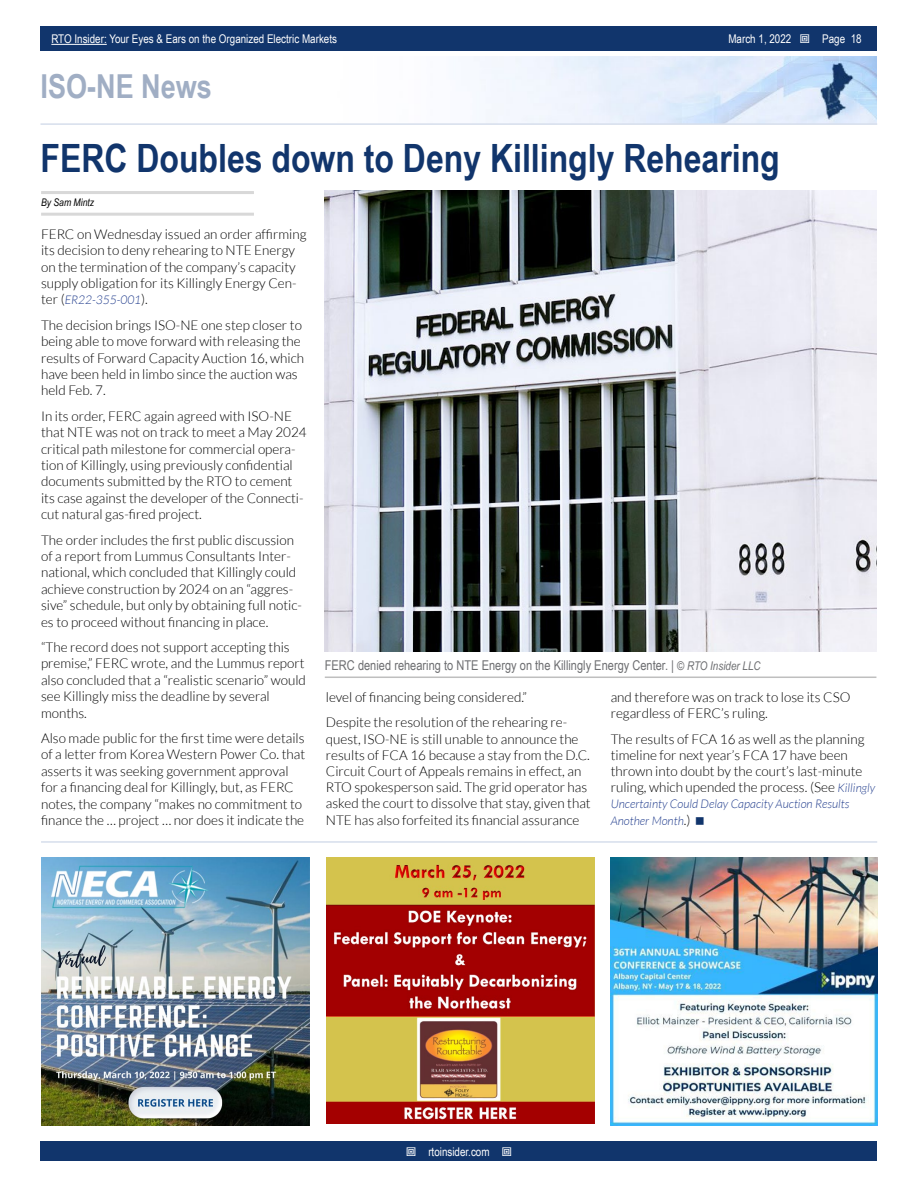
<style>
.page{position:relative;width:918px;height:1188px;background:#fff}
.page>*{position:absolute;margin:0;border:0;box-sizing:border-box;transform-origin:0 0}
.t1{font:700 39px "Arial Narrow";color:#11356c}
.t2{font:700 33px "Arial Narrow";color:#a0aec4}
.t3{font:300 13.5px/16.4px "Lato";color:#000}
.t4{font:13.5px "Arial Narrow";color:#6d6e71}
.t5{font:12px "Arial Narrow";color:#fff}
.t6{font:italic 300 12px/16.2px "Lato";color:#25408f}
.t7{font:italic 10.5px "Arial Narrow";color:#000}
.s1{font-style:normal;font-size:13.5px;color:#000}
.s2{font-style:italic;font-size:12px}
.s3{font-style:italic;font-size:12px;color:#25408f}
</style>
<div class="page">
<div style="left:41px;top:1142px;width:836px;height:19px;background:#11356c"></div>
<div style="left:41px;top:27px;width:836px;height:24px;background:#11356c"></div>
<hr style="left:51px;top:44px;width:56px;height:1px;background:#fff">
<img style="left:474px;top:56px;width:403px;height:67px">
<hr style="left:40px;top:123px;width:837px;height:2px;background:#d6deec">
<hr style="left:41px;top:191px;width:213px;height:3px;background:#d8d8d8">
<hr style="left:41px;top:213px;width:213px;height:3px;background:#d8d8d8">
<hr style="left:325px;top:677px;width:551px;height:1px;background:#bfbfbf">
<img style="left:325px;top:190px;width:552px;height:461px">
<hr style="left:41px;top:841px;width:836px;height:2px;background:#d6deec">
<img style="left:327px;top:858px;width:267px;height:266px">
<img style="left:42px;top:858px;width:267px;height:267px">
<img style="left:610px;top:858px;width:268px;height:267px">
<p class="t5" style="left:51px;top:30px;width:287px">RTO Insider: Your Eyes &amp; Ears on the Organized Electric Markets</p>
<p class="t5" style="left:728px;top:30px;width:64px">March 1, 2022</p>
<p class="t5" style="left:822px;top:30px;width:41px">Page 18</p>
<h2 class="t2" style="left:40px;top:61px;width:173px">ISO-NE News</h2>
<h1 class="t1" style="left:40px;top:129px;width:741px">FERC Doubles down to Deny Killingly Rehearing</h1>
<p class="t7" style="left:41px;top:195px;width:55px">By Sam Mintz</p>
<p class="t3" style="left:41px;top:226px;width:267px">FERC on Wednesday issued an order affirming its decision to deny rehearing to NTE Energy on the termination of the company’s capacity supply obligation for its Killingly Energy Cen-</p>
<p class="t6" style="left:41px;top:292px;width:107px"><span class="s1">ter (</span>ER22-355-001<span class="s1">).</span></p>
<p class="t3" style="left:41px;top:317px;width:265px">The decision brings ISO-NE one step closer to being able to move forward with releasing the results of Forward Capacity Auction 16, which have been held in limbo since the auction was held Feb. 7.</p>
<p class="t3" style="left:41px;top:408px;width:267px">In its order, FERC again agreed with ISO-NE that NTE was not on track to meet a May 2024 critical path milestone for commercial opera&shy;tion of Killingly, using previously confidential documents submitted by the RTO to cement its case against the developer of the Connecti&shy;cut natural gas-fired project.</p>
<p class="t3" style="left:41px;top:532px;width:263px">The order includes the first public discussion of a report from Lummus Consultants Inter&shy;national, which concluded that Killingly could achieve construction by 2024 on an “aggres&shy;sive” schedule, but only by obtaining full notic&shy;es to proceed without financing in place.</p>
<p class="t3" style="left:41px;top:639px;width:266px">“The record does not support accepting this premise,” FERC wrote, and the Lummus report also concluded that a “realistic scenario” would see Killingly miss the deadline by several months.</p>
<p class="t3" style="left:41px;top:730px;width:266px">Also made public for the first time were details of a letter from Korea Western Power Co. that asserts it was seeking government approval for a financing deal for Killingly, but, as FERC notes, the company “makes no commitment to finance the … project … nor does it indicate the</p>
<p class="t4" style="left:325px;top:655px;width:437px">FERC denied rehearing to NTE Energy on the Killingly Energy Center. | <span class="s2">© RTO Insider LLC</span></p>
<p class="t3" style="left:326px;top:685px;width:243px;line-height:25.2px">level of financing being considered.”<br>Despite the resolution of the rehearing re-</p>
<p class="t3" style="left:326px;top:731px;width:266px">quest, ISO-NE is still unable to announce the results of FCA 16 because a stay from the D.C.<br>Circuit Court of Appeals remains in effect, an RTO spokesperson said. The grid operator has asked the court to dissolve that stay, given that NTE has also forfeited its financial assurance</p>
<p class="t3" style="left:611px;top:689px;width:241px">and therefore was on track to lose its CSO regardless of FERC’s ruling.</p>
<p class="t3" style="left:611px;top:731px;width:266px">The results of FCA 16 as well as the planning timeline for next year’s FCA 17 have been thrown into doubt by the court’s last-minute ruling, which upended the process. (See <span class="s3">Killingly</span></p>
<p class="t6" style="left:611px;top:796px;width:240px">Uncertainty Could Delay Capacity Auction Results<br>Another Month<span class="s1">.)</span></p>
<p class="t5" style="left:428px;top:1143px;width:63px">rtoinsider.com</p>
</div>
